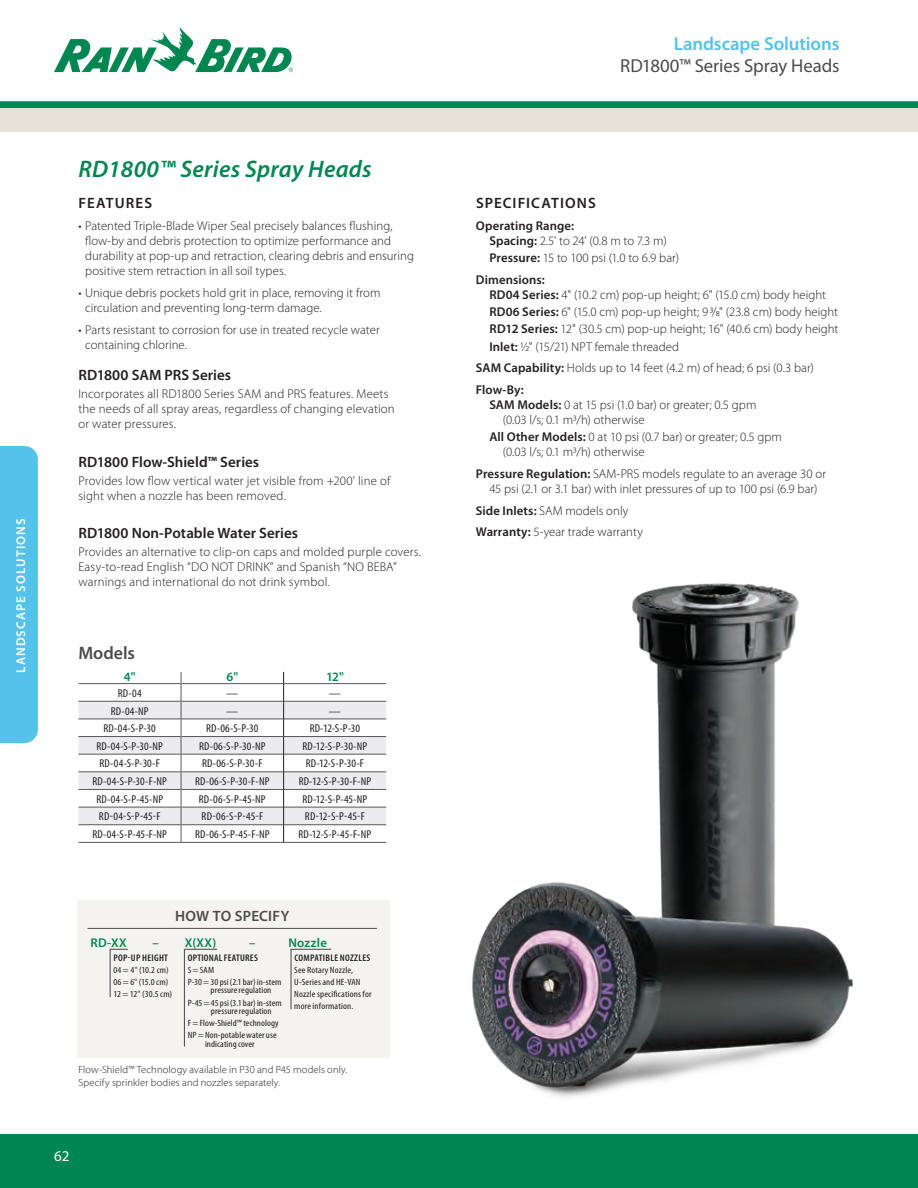
<style>
.page{position:relative;width:918px;height:1188px;background:#fff}
.page>*{position:absolute;margin:0;border:0;box-sizing:border-box;transform-origin:0 0}
.t1{font:italic 600 24px "Myriad Pro";letter-spacing:.01em;color:#008751}
.t2{font:18.75px "Myriad Pro";letter-spacing:-.005em;color:#4b4c4d}
.t3{font:600 18.75px "Myriad Pro";letter-spacing:-.005em;color:#55c2eb}
.t4{font:600 18px "Myriad Pro";color:#4b4c4d}
.t5{font:600 15px "Myriad Pro";letter-spacing:.005em;color:#231f20}
.t6{font:600 15px "Myriad Pro";letter-spacing:.07em;color:#231f20}
.t7{font:600 15px "Myriad Pro";letter-spacing:.015em;color:#4b4c4d}
.t8{font:600 15px "Myriad Pro";letter-spacing:.075em;color:#231f20}
.t9{font:15px "Myriad Pro";color:#fff}
.t10{font:300 12.75px/15px "Myriad Pro";letter-spacing:.005em;color:#231f20}
.t11{font:600 12.75px/15px "Myriad Pro";letter-spacing:.01em;color:#231f20}
.t12{font:600 12.75px "Myriad Pro";letter-spacing:.025em;color:#008751}
.t13{font:600 12.75px "Myriad Pro";letter-spacing:.09em;color:#fff}
.t14{font:condensed 11.4px "Myriad Pro";letter-spacing:.005em;color:#231f20;scale:1.05 1}
.t15{font:300 10.5px/13.5px "Myriad Pro";letter-spacing:.01em;color:#231f20}
.t16{font:600 condensed 9.6px "Myriad Pro";letter-spacing:.025em;color:#231f20;scale:1.05 1}
.t17{font:condensed 9.15px/12.1px "Myriad Pro";letter-spacing:.005em;color:#231f20;scale:1.11 1}
.s1{font-weight:300}
.s2{font-weight:600}
</style>
<div class="page">
<div style="left:0;top:108px;width:918px;height:24px;background:#e6e2d7"></div>
<div style="left:0;top:101px;width:918px;height:7px;background:#008751"></div>
<svg style="left:54px;top:27px;width:239px;height:45px"></svg>
<div style="left:0;top:1134px;width:918px;height:54px;background:#008751"></div>
<img style="left:386px;top:583px;width:467px;height:515px">
<div style="left:0;top:446px;width:38px;height:297px;background:#55c2eb"></div>
<div style="left:77px;top:900px;width:313px;height:158px;background:#f5f3ef"></div>
<hr style="left:88px;top:928px;width:289px;height:1px;background:#4b4c4d">
<hr style="left:110px;top:949px;width:1px;height:48px;background:#57585a">
<hr style="left:184px;top:949px;width:1px;height:98px;background:#57585a">
<hr style="left:290px;top:949px;width:2px;height:60px;background:#57585a">
<svg style="left:110px;top:949px;width:18px;height:1px"></svg>
<hr style="left:184px;top:949px;width:33px;height:1px;background:#57585a">
<hr style="left:290px;top:949px;width:41px;height:1px;background:#57585a">
<hr style="left:78px;top:842px;width:103px;height:1px;background:#57585a">
<hr style="left:181px;top:842px;width:103px;height:1px;background:#57585a">
<hr style="left:284px;top:842px;width:102px;height:1px;background:#57585a">
<svg style="left:78px;top:672px;width:308px;height:170px"></svg>
<p class="t13" style="left:14px;top:673px;width:156px;rotate:-90deg">LANDSCAPE SOLUTIONS</p>
<h1 class="t1" style="left:78px;top:155px;width:295px">RD1800™ Series Spray Heads</h1>
<p class="t8" style="left:79px;top:195px;width:75px">FEATURES</p>
<p class="t10" style="left:85px;top:219px;width:330px;text-indent:-7px">• Patented Triple-Blade Wiper Seal precisely balances flushing, flow‑by and debris protection to optimize performance and durability at pop‑up and retraction, clearing debris and ensuring positive stem retraction in all soil types.</p>
<p class="t10" style="left:85px;top:285px;width:297px;text-indent:-7px">• Unique debris pockets hold grit in place, removing it from circulation and preventing long‑term damage.</p>
<p class="t10" style="left:85px;top:322px;width:296px;text-indent:-7px">• Parts resistant to corrosion for use in treated recycle water containing chlorine.</p>
<p class="t5" style="left:78px;top:367px;width:154px">RD1800 SAM PRS Series</p>
<p class="t10" style="left:78px;top:387px;width:318px">Incorporates all RD1800 Series SAM and PRS features. Meets the needs of all spray areas, regardless of changing elevation or water pressures.</p>
<p class="t5" style="left:78px;top:453px;width:182px">RD1800 Flow-Shield™ Series</p>
<p class="t10" style="left:78px;top:473px;width:313px">Provides low flow vertical water jet visible from +200' line of sight when a nozzle has been removed.</p>
<p class="t5" style="left:78px;top:525px;width:221px">RD1800 Non-Potable Water Series</p>
<p class="t10" style="left:78px;top:545px;width:344px">Provides an alternative to clip‑on caps and molded purple covers.<br>Easy‑to‑read English “DO NOT DRINK” and Spanish “NO BEBA” warnings and international do not drink symbol.</p>
<h3 class="t4" style="left:78px;top:643px;width:58px">Models</h3>
<p class="t12" style="left:124px;top:670px;width:13px">4"</p>
<p class="t12" style="left:227px;top:670px;width:13px">6"</p>
<p class="t12" style="left:326px;top:670px;width:19px">12"</p>
<p class="t14" style="left:118px;top:687px;width:24px">RD-04</p>
<p class="t14" style="left:226px;top:687px;width:13px">—</p>
<p class="t14" style="left:329px;top:687px;width:13px">—</p>
<p class="t14" style="left:111px;top:705px;width:38px">RD-04-NP</p>
<p class="t14" style="left:226px;top:705px;width:13px">—</p>
<p class="t14" style="left:329px;top:705px;width:13px">—</p>
<p class="t14" style="left:104px;top:722px;width:51px">RD-04-S-P-30</p>
<p class="t14" style="left:206px;top:722px;width:51px">RD-06-S-P-30</p>
<p class="t14" style="left:310px;top:722px;width:50px">RD-12-S-P-30</p>
<p class="t14" style="left:96px;top:740px;width:65px">RD-04-S-P-30-NP</p>
<p class="t14" style="left:199px;top:740px;width:65px">RD-06-S-P-30-NP</p>
<p class="t14" style="left:303px;top:740px;width:63px">RD-12-S-P-30-NP</p>
<p class="t14" style="left:100px;top:758px;width:59px">RD-04-S-P-30-F</p>
<p class="t14" style="left:202px;top:758px;width:59px">RD-06-S-P-30-F</p>
<p class="t14" style="left:306px;top:758px;width:57px">RD-12-S-P-30-F</p>
<p class="t14" style="left:93px;top:775px;width:72px">RD-04-S-P-30-F-NP</p>
<p class="t14" style="left:195px;top:775px;width:72px">RD-06-S-P-30-F-NP</p>
<p class="t14" style="left:299px;top:775px;width:70px">RD-12-S-P-30-F-NP</p>
<p class="t14" style="left:96px;top:793px;width:65px">RD-04-S-P-45-NP</p>
<p class="t14" style="left:199px;top:793px;width:65px">RD-06-S-P-45-NP</p>
<p class="t14" style="left:302px;top:793px;width:63px">RD-12-S-P-45-NP</p>
<p class="t14" style="left:99px;top:810px;width:60px">RD-04-S-P-45-F</p>
<p class="t14" style="left:202px;top:810px;width:60px">RD-06-S-P-45-F</p>
<p class="t14" style="left:305px;top:810px;width:59px">RD-12-S-P-45-F</p>
<p class="t14" style="left:92px;top:828px;width:73px">RD-04-S-P-45-F-NP</p>
<p class="t14" style="left:195px;top:828px;width:72px">RD-06-S-P-45-F-NP</p>
<p class="t14" style="left:299px;top:828px;width:71px">RD-12-S-P-45-F-NP</p>
<p class="t7" style="left:175px;top:908px;width:116px">HOW TO SPECIFY</p>
<p class="t12" style="left:90px;top:936px;width:38px">RD-XX</p>
<p class="t12" style="left:153px;top:936px;width:65px">– X(XX)</p>
<p class="t12" style="left:249px;top:936px;width:8px">–</p>
<p class="t12" style="left:288px;top:936px;width:40px">Nozzle</p>
<p class="t16" style="left:114px;top:952px;width:54px">POP-UP HEIGHT</p>
<p class="t17" style="left:113px;top:964px;width:54px">04 = 4" (10.2 cm)<br>06 = 6" (15.0 cm)<br>12 = 12" (30.5 cm)</p>
<p class="t16" style="left:188px;top:952px;width:68px">OPTIONAL FEATURES</p>
<p class="t17" style="left:188px;top:964px;width:86px">S = SAM<br>P-30 = 30 psi (2.1 bar) in‑stem</p>
<p class="t17" style="left:188px;top:984px;width:86px;text-indent:23px">pressure regulation<br>P-45 = 45 psi (3.1 bar) in‑stem</p>
<p class="t17" style="left:188px;top:1005px;width:83px;text-indent:23px">pressure regulation<br>F = Flow-Shield™ technology<br>NP = Non-potable water use</p>
<p class="t17" style="left:205px;top:1038px;width:46px">indicating cover</p>
<p class="t16" style="left:294px;top:952px;width:74px">COMPATIBLE NOZZLES</p>
<p class="t17" style="left:294px;top:964px;width:71px">See Rotary Nozzle,<br>U-Series and HE‑VAN<br>Nozzle specifications for more information.</p>
<p class="t15" style="left:78px;top:1063px;width:270px">Flow-Shield™ Technology available in P30 and P45 models only.<br>Specify sprinkler bodies and nozzles separately.</p>
<p class="t9" style="left:54px;top:1148px;width:17px">62</p>
<h2 class="t3" style="left:674px;top:33px;width:167px">Landscape Solutions</h2>
<h2 class="t2" style="left:620px;top:56px;width:221px">RD1800™ Series Spray Heads</h2>
<p class="t6" style="left:476px;top:195px;width:121px">SPECIFICATIONS</p>
<p class="t11" style="left:489px;top:219px;width:179px;text-indent:-14px">Operating Range:<br>Spacing: <span class="s1">2.5' to 24' (0.8 m to 7.3 m)</span></p>
<p class="t10" style="left:476px;top:247px;width:205px;line-height:21.8px;text-indent:14px"><span class="s2">Pressure:</span> 15 to 100 psi (1.0 to 6.9 bar)<br><span class="s2">Dimensions:</span></p>
<p class="t10" style="left:489px;top:286px;width:351px;line-height:17.1px"><span class="s2">RD04 Series:</span> 4" (10.2 cm) pop-up height; 6" (15.0 cm) body height <span class="s2">RD06 Series:</span> 6" (15.0 cm) pop-up height; 9 3/8" (23.8 cm) body height <span class="s2">RD12 Series:</span> 12" (30.5 cm) pop-up height; 16" (40.6 cm) body height <span class="s2">Inlet:</span> ½" (15/21) NPT female threaded</p>
<p class="t10" style="left:476px;top:357px;width:340px;line-height:21.8px"><span class="s2">SAM Capability:</span> Holds up to 14 feet (4.2 m) of head; 6 psi (0.3 bar)<br><span class="s2">Flow-By:</span></p>
<p class="t10" style="left:503px;top:398px;width:255px;text-indent:-14px"><span class="s2">SAM Models:</span> 0 at 15 psi (1.0 bar) or greater; 0.5 gpm (0.03 l/s; 0.1 m3/h) otherwise</p>
<p class="t10" style="left:503px;top:430px;width:281px;text-indent:-14px"><span class="s2">All Other Models:</span> 0 at 10 psi (0.7 bar) or greater; 0.5 gpm (0.03 l/s; 0.1 m3/h) otherwise</p>
<p class="t10" style="left:476px;top:466px;width:352px;text-align:center"><span class="s2">Pressure Regulation:</span> SAM-PRS models regulate to an average 30 or<br>45 psi (2.1 or 3.1 bar) with inlet pressures of up to 100 psi (6.9 bar)</p>
<p class="t10" style="left:476px;top:500px;width:169px;line-height:21.8px"><span class="s2">Side Inlets:</span> SAM models only<br><span class="s2">Warranty:</span> 5-year trade warranty</p>
</div>
